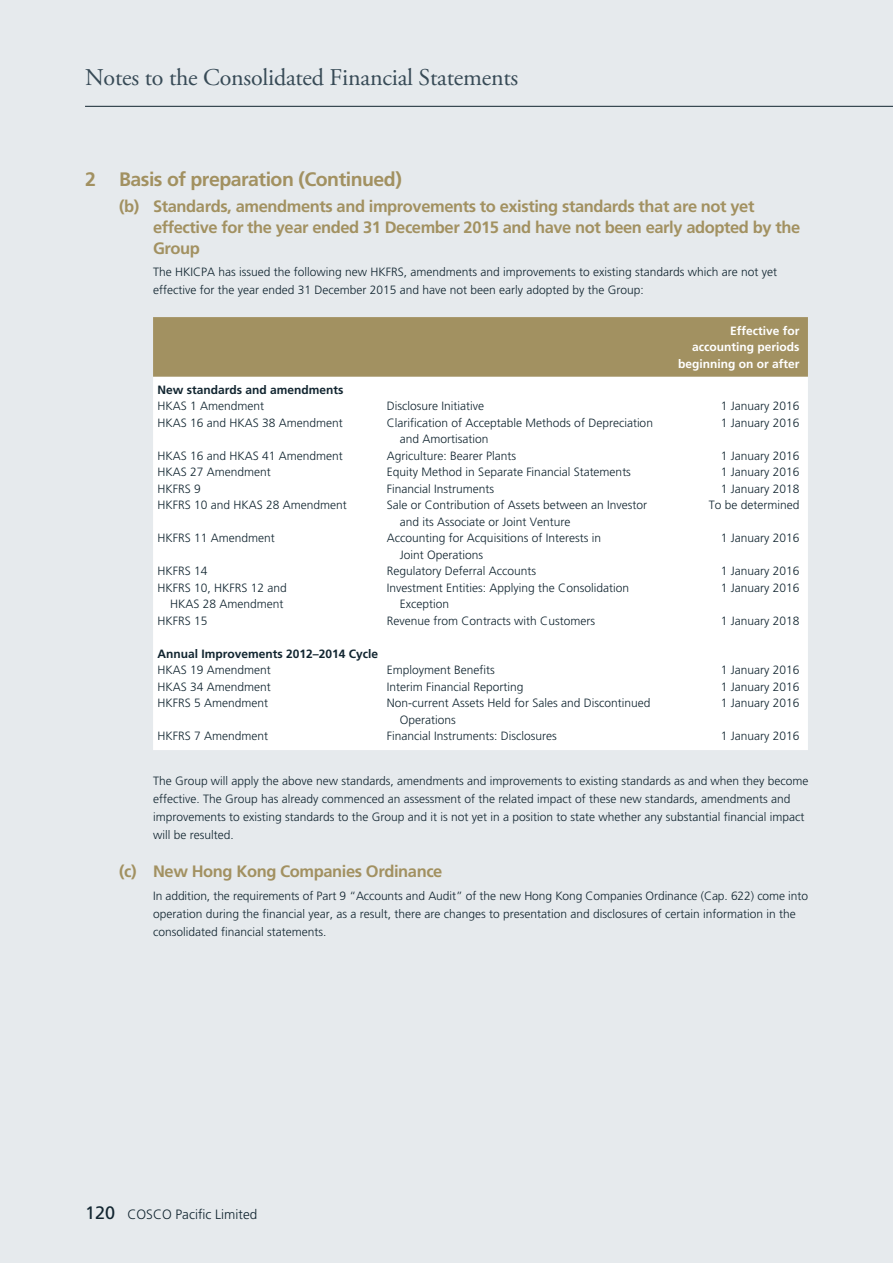
<style>
.page{position:relative;width:893px;height:1263px;background:#e6eaed}
.page>*{position:absolute;margin:0;border:0;box-sizing:border-box;transform-origin:0 0}
.t1{font:24px "Adobe Garamond Pro";letter-spacing:-.01em;color:#374a56}
.t2{font:700 19.5px "Frutiger LT Std";letter-spacing:-.025em;color:#a29161}
.t3{font:700 16.5px/21px "Frutiger LT Std";letter-spacing:-.025em;color:#a29161}
.t4{font:300 13.5px "Frutiger LT Std";color:#112530}
.t5{font:300 12px/18px "Frutiger LT Std";color:#112530}
.t6{font:700 12px "Frutiger LT Std";color:#112530}
.t7{font:700 12px/16.5px "Frutiger LT Std";color:#fff;text-align:right}
.s1{font-weight:400;font-size:18px}
</style>
<div class="page">
<hr style="left:85px;top:106px;width:808px;height:1px;background:#112530">
<div style="left:153px;top:317px;width:655px;height:60px;background:#a29161"></div>
<div style="left:153px;top:377px;width:655px;height:373px;background:#fff"></div>
<h1 class="t1" style="left:85px;top:63px;width:435px">Notes to the Consolidated Financial Statements</h1>
<h2 class="t2" style="left:85px;top:168px;width:318px">2 Basis of preparation (Continued)</h2>
<h3 class="t3" style="left:153px;top:195px;width:649px;text-indent:-34px">(b) Standards, amendments and improvements to existing standards that are not yet effective for the year ended 31 December 2015 and have not been early adopted by the<br>Group</h3>
<p class="t5" style="left:153px;top:263px;width:626px">The HKICPA has issued the following new HKFRS, amendments and improvements to existing standards which are not yet effective for the year ended 31 December 2015 and have not been early adopted by the Group:</p>
<p class="t7" style="left:678px;top:323px;width:123px">Effective for accounting periods beginning on or after</p>
<p class="t6" style="left:157px;top:383px;width:188px">New standards and amendments</p>
<p class="t5" style="left:157px;top:397px;width:108px">HKAS 1 Amendment</p>
<p class="t5" style="left:387px;top:397px;width:99px">Disclosure Initiative</p>
<p class="t5" style="left:721px;top:397px;width:80px">1 January 2016</p>
<p class="t5" style="left:157px;top:414px;width:187px">HKAS 16 and HKAS 38 Amendment</p>
<p class="t5" style="left:400px;top:415px;width:255px;line-height:16.5px;text-indent:-13px">Clarification of Acceptable Methods of Depreciation and Amortisation</p>
<p class="t5" style="left:721px;top:414px;width:80px">1 January 2016</p>
<p class="t5" style="left:157px;top:447px;width:187px">HKAS 16 and HKAS 41 Amendment</p>
<p class="t5" style="left:387px;top:447px;width:131px">Agriculture: Bearer Plants</p>
<p class="t5" style="left:721px;top:447px;width:80px">1 January 2016</p>
<p class="t5" style="left:157px;top:463px;width:115px">HKAS 27 Amendment</p>
<p class="t5" style="left:387px;top:463px;width:246px">Equity Method in Separate Financial Statements</p>
<p class="t5" style="left:721px;top:463px;width:80px">1 January 2016</p>
<p class="t5" style="left:157px;top:480px;width:45px">HKFRS 9</p>
<p class="t5" style="left:387px;top:480px;width:109px">Financial Instruments</p>
<p class="t5" style="left:721px;top:480px;width:80px">1 January 2018</p>
<p class="t5" style="left:157px;top:496px;width:191px">HKFRS 10 and HKAS 28 Amendment</p>
<p class="t5" style="left:400px;top:497px;width:249px;line-height:16.5px;text-indent:-13px">Sale or Contribution of Assets between an Investor and its Associate or Joint Venture</p>
<p class="t5" style="left:709px;top:496px;width:92px">To be determined</p>
<p class="t5" style="left:157px;top:529px;width:119px">HKFRS 11 Amendment</p>
<p class="t5" style="left:400px;top:530px;width:203px;line-height:16.5px;text-indent:-13px">Accounting for Acquisitions of Interests in<br>Joint Operations</p>
<p class="t5" style="left:721px;top:529px;width:80px">1 January 2016</p>
<p class="t5" style="left:157px;top:562px;width:52px">HKFRS 14</p>
<p class="t5" style="left:387px;top:562px;width:151px">Regulatory Deferral Accounts</p>
<p class="t5" style="left:721px;top:562px;width:80px">1 January 2016</p>
<p class="t5" style="left:157px;top:580px;width:131px;line-height:16.5px;text-align:right">HKFRS 10, HKFRS 12 and<br>HKAS 28 Amendment</p>
<p class="t5" style="left:400px;top:580px;width:231px;line-height:16.5px;text-indent:-13px">Investment Entities: Applying the Consolidation<br>Exception</p>
<p class="t5" style="left:721px;top:579px;width:80px">1 January 2016</p>
<p class="t5" style="left:157px;top:612px;width:52px">HKFRS 15</p>
<p class="t5" style="left:387px;top:612px;width:210px">Revenue from Contracts with Customers</p>
<p class="t5" style="left:721px;top:612px;width:80px">1 January 2018</p>
<p class="t6" style="left:157px;top:647px;width:222px">Annual Improvements 2012–2014 Cycle</p>
<p class="t5" style="left:157px;top:661px;width:115px">HKAS 19 Amendment</p>
<p class="t5" style="left:387px;top:661px;width:109px">Employment Benefits</p>
<p class="t5" style="left:721px;top:661px;width:80px">1 January 2016</p>
<p class="t5" style="left:157px;top:678px;width:115px">HKAS 34 Amendment</p>
<p class="t5" style="left:387px;top:678px;width:138px">Interim Financial Reporting</p>
<p class="t5" style="left:721px;top:678px;width:80px">1 January 2016</p>
<p class="t5" style="left:157px;top:694px;width:112px">HKFRS 5 Amendment</p>
<p class="t5" style="left:400px;top:695px;width:252px;line-height:16.5px;text-indent:-13px">Non-current Assets Held for Sales and Discontinued<br>Operations</p>
<p class="t5" style="left:721px;top:694px;width:80px">1 January 2016</p>
<p class="t5" style="left:157px;top:727px;width:112px">HKFRS 7 Amendment</p>
<p class="t5" style="left:387px;top:727px;width:172px">Financial Instruments: Disclosures</p>
<p class="t5" style="left:721px;top:727px;width:80px">1 January 2016</p>
<p class="t5" style="left:153px;top:772px;width:657px">The Group will apply the above new standards, amendments and improvements to existing standards as and when they become effective. The Group has already commenced an assessment of the related impact of these new standards, amendments and improvements to existing standards to the Group and it is not yet in a position to state whether any substantial financial impact will be resulted.</p>
<h3 class="t3" style="left:119px;top:861px;width:325px">(c) New Hong Kong Companies Ordinance</h3>
<p class="t5" style="left:153px;top:886px;width:656px">In addition, the requirements of Part 9 “Accounts and Audit” of the new Hong Kong Companies Ordinance (Cap. 622) come into operation during the financial year, as a result, there are changes to presentation and disclosures of certain information in the consolidated financial statements.</p>
<p class="t4" style="left:85px;top:1207px;width:174px"><span class="s1">120</span> COSCO Pacific Limited</p>
</div>
